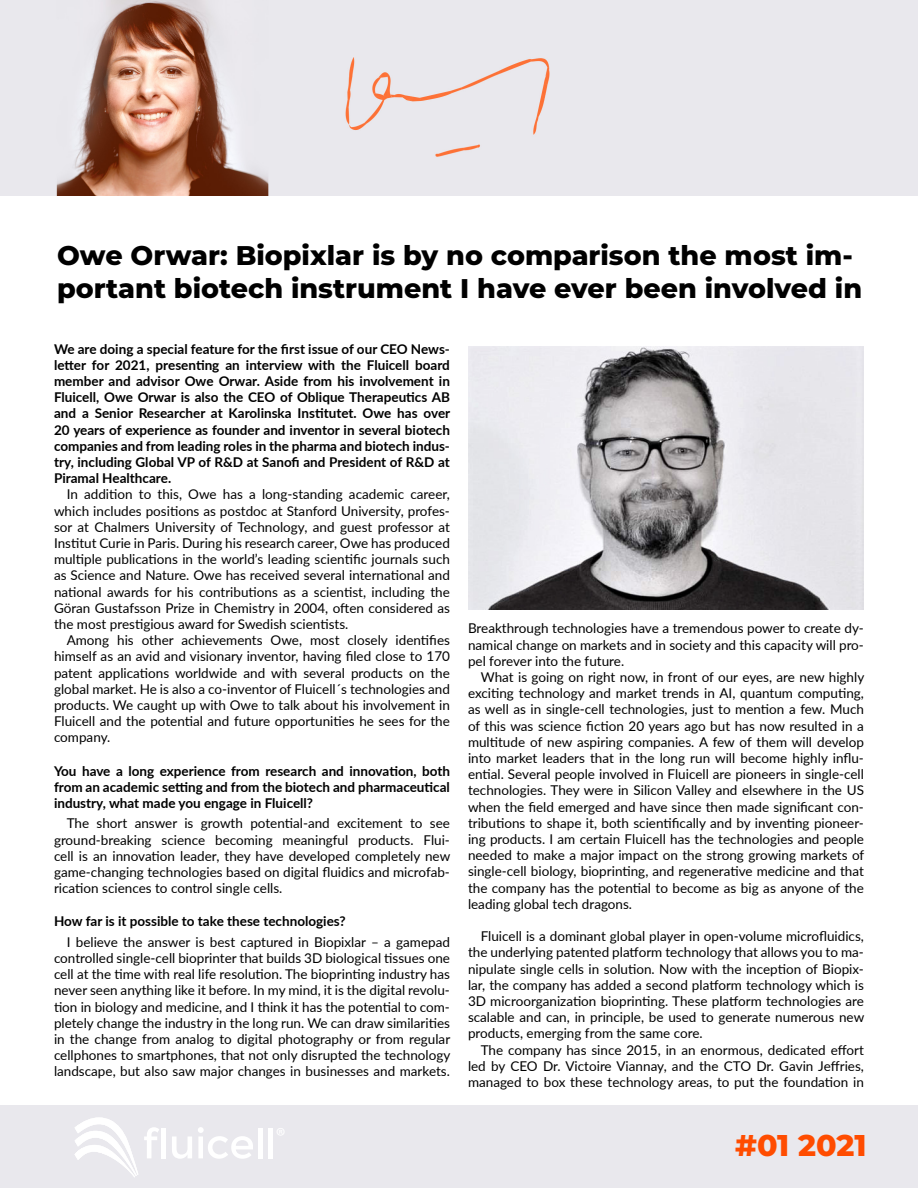
<style>
.page{position:relative;width:918px;height:1188px;background:#fff}
.page>*{position:absolute;margin:0;border:0;box-sizing:border-box;transform-origin:0 0}
.t1{font:800 30px "Montserrat";letter-spacing:-.005em;color:#ff4c00}
.t2{font:800 27px/32.4px "Montserrat";color:#000}
.t3{font:13.5px/16.2px "Lato";color:#000;text-align:justify}
.t4{font:700 13.5px/16.2px "Lato";color:#000;text-align:justify}
</style>
<div class="page">
<div style="left:621px;top:0;width:297px;height:196px;background:#e9e8ed"></div>
<img style="left:0;top:0;width:621px;height:196px">
<div style="left:0;top:1106px;width:918px;height:82px;background:#e9e8ed"></div>
<svg style="left:144px;top:1127px;width:15px;height:31px"></svg>
<div style="left:161px;top:1128px;width:5px;height:30px;background:#fff"></div>
<svg style="left:172px;top:1136px;width:20px;height:23px"></svg>
<svg style="left:198px;top:1127px;width:55px;height:32px"></svg>
<hr style="left:258px;top:1128px;width:4px;height:30px;background:#fff">
<hr style="left:269px;top:1128px;width:4px;height:30px;background:#fff">
<svg style="left:74px;top:1117px;width:64px;height:60px"></svg>
<img style="left:468px;top:347px;width:396px;height:263px">
<p class="t2" style="left:57px;top:238px;width:807px">Owe Orwar: Biopixlar is by no comparison the most im&shy;portant biotech instrument I have ever been involved in</p>
<p class="t4" style="left:54px;top:340px;width:398px">We are doing a special feature for the first issue of our CEO News&shy;letter for 2021, presenting an interview with the Fluicell board member and advisor Owe Orwar. Aside from his involvement in Fluicell, Owe Orwar is also the CEO of Oblique Therapeutics AB and a Senior Researcher at Karolinska Institutet. Owe has over 20 years of experience as founder and inventor in several biotech companies and from leading roles in the pharma and biotech indus&shy;try, including Global VP of R&amp;D at Sanofi and President of R&amp;D at Piramal Healthcare.</p>
<p class="t3" style="left:54px;top:486px;width:397px;text-indent:13px">In addition to this, Owe has a long-standing academic career, which includes positions as postdoc at Stanford University, profes&shy;sor at Chalmers University of Technology, and guest professor at Institut Curie in Paris. During his research career, Owe has produced multiple publications in the world’s leading scientific journals such as Science and Nature. Owe has received several international and national awards for his contributions as a scientist, including the Göran Gustafsson Prize in Chemistry in 2004, often considered as the most prestigious award for Swedish scientists.</p>
<p class="t3" style="left:54px;top:632px;width:398px;text-indent:13px">Among his other achievements Owe, most closely identifies himself as an avid and visionary inventor, having filed close to 170 patent applications worldwide and with several products on the global market. He is also a co-inventor of Fluicell´s technologies and products. We caught up with Owe to talk about his involvement in Fluicell and the potential and future opportunities he sees for the company.</p>
<p class="t4" style="left:54px;top:762px;width:397px">You have a long experience from research and innovation, both from an academic setting and from the biotech and pharmaceutical industry, what made you engage in Fluicell?</p>
<p class="t3" style="left:54px;top:815px;width:398px;text-indent:13px">The short answer is growth potential-and excitement to see ground-breaking science becoming meaningful products. Flui&shy;cell is an innovation leader, they have developed completely new game-changing technologies based on digital fluidics and microfab&shy;rication sciences to control single cells.</p>
<p class="t4" style="left:54px;top:913px;width:293px">How far is it possible to take these technologies?</p>
<p class="t3" style="left:54px;top:933px;width:398px;text-indent:13px">I believe the answer is best captured in Biopixlar – a gamepad controlled single-cell bioprinter that builds 3D biological tissues one cell at the time with real life resolution. The bioprinting industry has never seen anything like it before. In my mind, it is the digital revolu&shy;tion in biology and medicine, and I think it has the potential to com&shy;pletely change the industry in the long run. We can draw similarities in the change from analog to digital photography or from regular cellphones to smartphones, that not only disrupted the technology landscape, but also saw major changes in businesses and markets.</p>
<p class="t3" style="left:468px;top:620px;width:397px">Breakthrough technologies have a tremendous power to create dy&shy;namical change on markets and in society and this capacity will pro&shy;pel forever into the future.</p>
<p class="t3" style="left:468px;top:668px;width:398px;text-indent:13px">What is going on right now, in front of our eyes, are new highly exciting technology and market trends in AI, quantum computing, as well as in single-cell technologies, just to mention a few. Much of this was science fiction 20 years ago but has now resulted in a multitude of new aspiring companies. A few of them will develop into market leaders that in the long run will become highly influ&shy;ential. Several people involved in Fluicell are pioneers in single-cell technologies. They were in Silicon Valley and elsewhere in the US when the field emerged and have since then made significant con&shy;tributions to shape it, both scientifically and by inventing pioneer&shy;ing products. I am certain Fluicell has the technologies and people needed to make a major impact on the strong growing markets of single-cell biology, bioprinting, and regenerative medicine and that the company has the potential to become as big as anyone of the leading global tech dragons.</p>
<p class="t3" style="left:468px;top:928px;width:398px;text-indent:13px">Fluicell is a dominant global player in open-volume microfluidics, the underlying patented platform technology that allows you to ma&shy;nipulate single cells in solution. Now with the inception of Biopix&shy;lar, the company has added a second platform technology which is 3D microorganization bioprinting. These platform technologies are scalable and can, in principle, be used to generate numerous new products, emerging from the same core.</p>
<p class="t3" style="left:468px;top:1041px;width:398px;text-indent:13px">The company has since 2015, in an enormous, dedicated effort led by CEO Dr. Victoire Viannay, and the CTO Dr. Gavin Jeffries, managed to box these technology areas, to put the foundation in</p>
<p class="t1" style="left:735px;top:1123px;width:133px">#01 2021</p>
</div>
